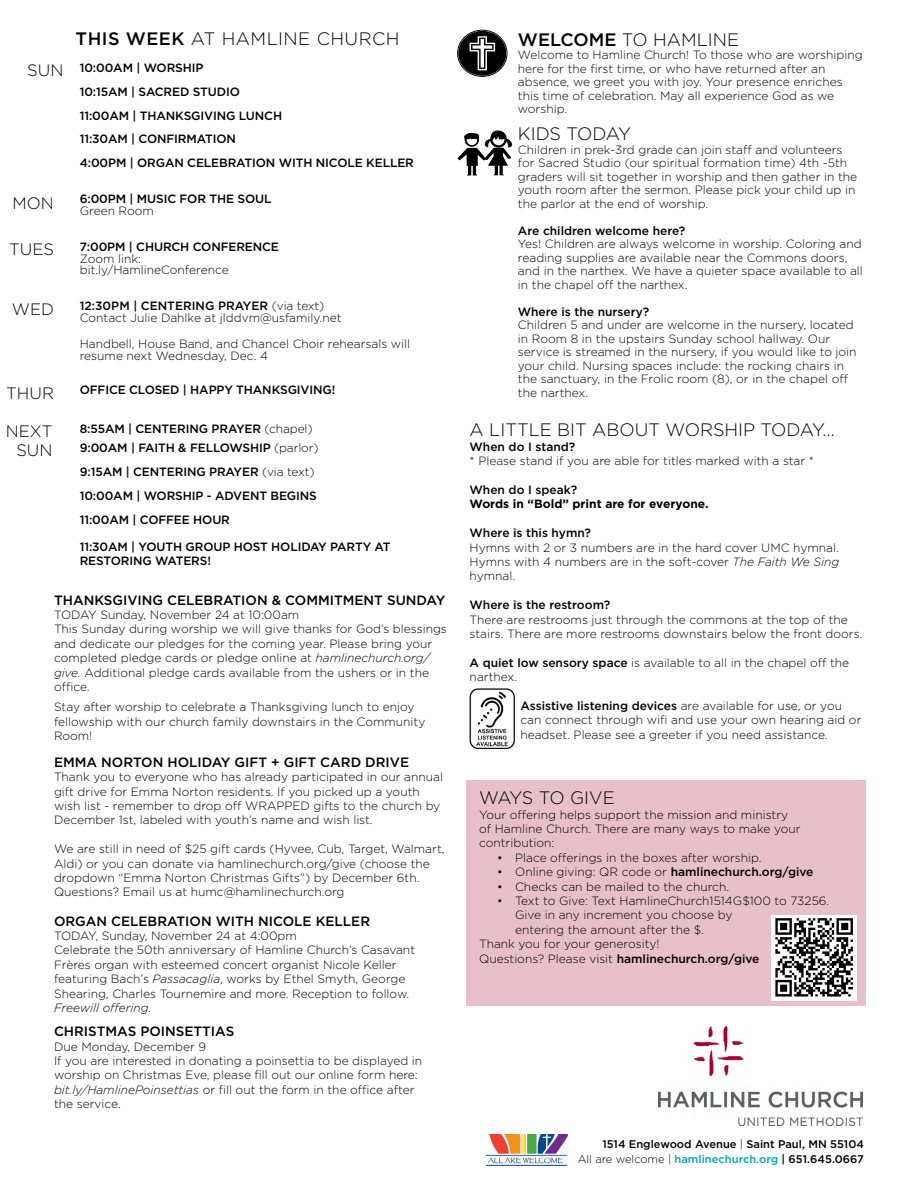
<style>
.page{position:relative;width:918px;height:1188px;background:#fff}
.page>*{position:absolute;margin:0;border:0;box-sizing:border-box;transform-origin:0 0}
.t1{font:300 18px "Gotham";color:#000}
.t2{font:300 18px "Gotham";letter-spacing:.025em;color:#000}
.t3{font:300 18px "Gotham";letter-spacing:-.035em;color:#000}
.t4{font:300 16.5px/19.8px "Gotham";color:#000;text-align:right}
.t5{font:500 13.5px "Gotham";color:#000}
.t6{font:300 12px/14.4px "Gotham";color:#000}
.t7{font:500 12px/23.9px "Gotham";letter-spacing:-.01em;color:#000}
.t8{font:700 12px "Gotham";color:#000}
.t9{font:italic 300 12px "Gotham";color:#000}
.t10{font:500 11.1px/14.7px "Gotham";color:#000;text-align:right}
.s1{font-weight:500}
.s2{font-weight:300}
.s3{font-style:italic}
.s4{color:#00a4b8}
</style>
<div class="page">
<img style="left:658px;top:1027px;width:205px;height:98px">
<img style="left:487px;top:1135px;width:80px;height:31px">
<div style="left:466px;top:780px;width:400px;height:225px;background:#e8c0cc"></div>
<div style="left:459px;top:31px;width:47px;height:44px;background:#000;border-radius:50%"></div>
<div style="left:457px;top:30px;width:50px;height:47px;border:1px solid #000;border-radius:50%"></div>
<div style="left:459px;top:31px;width:47px;height:44px;border:1px solid #000;border-radius:50%"></div>
<svg style="left:470px;top:36px;width:25px;height:34px"></svg>
<svg style="left:457px;top:130px;width:55px;height:45px"></svg>
<div style="left:771px;top:915px;width:86px;height:86px;background:#fff"></div>
<svg style="left:775px;top:918px;width:78px;height:79px"></svg>
<img style="left:469px;top:688px;width:47px;height:60px">
<h2 class="t4" style="left:27px;top:59px;width:38px">SUN</h2>
<h2 class="t4" style="left:13px;top:192px;width:43px">MON</h2>
<h2 class="t4" style="left:9px;top:238px;width:46px">TUES</h2>
<h2 class="t4" style="left:12px;top:299px;width:44px">WED</h2>
<h2 class="t4" style="left:6px;top:383px;width:49px">THUR</h2>
<h2 class="t4" style="left:6px;top:420px;width:48px">NEXT<br>SUN</h2>
<h1 class="t2" style="left:76px;top:27px;width:325px"><span class="s1">THIS WEEK</span> AT HAMLINE CHURCH</h1>
<p class="t7" style="left:80px;top:56px;width:336px">10:00AM | WORSHIP<br>10:15AM | SACRED STUDIO<br>11:00AM | THANKSGIVING LUNCH<br>11:30AM | CONFIRMATION<br>4:00PM | ORGAN CELEBRATION WITH NICOLE KELLER</p>
<p class="t7" style="left:80px;top:187px;width:193px">6:00PM | MUSIC FOR THE SOUL</p>
<p class="t6" style="left:80px;top:203px;width:76px">Green Room</p>
<p class="t7" style="left:80px;top:234px;width:201px">7:00PM | CHURCH CONFERENCE</p>
<p class="t6" style="left:80px;top:252px;width:150px;line-height:11.9px">Zoom link: bit.ly/HamlineConference</p>
<p class="t6" style="left:80px;top:300px;width:263px;line-height:11.9px"><span class="s1">12:30PM | CENTERING PRAYER</span> (via text)<br>Contact Julie Dahlke at jlddvm@usfamily.net</p>
<p class="t6" style="left:80px;top:338px;width:332px;line-height:12px">Handbell, House Band, and Chancel Choir rehearsals will resume next Wednesday, Dec. 4</p>
<p class="t7" style="left:80px;top:377px;width:257px">OFFICE CLOSED | HAPPY THANKSGIVING!</p>
<p class="t7" style="left:80px;top:419px;width:240px;line-height:19.5px">8:55AM | CENTERING PRAYER <span class="s2">(chapel)<br></span>9:00AM | FAITH &amp; FELLOWSHIP <span class="s2">(parlor)</span></p>
<p class="t7" style="left:80px;top:460px;width:239px">9:15AM | CENTERING PRAYER <span class="s2">(via text)<br></span>10:00AM | WORSHIP - ADVENT BEGINS<br>11:00AM | COFFEE HOUR</p>
<p class="t7" style="left:80px;top:540px;width:312px;line-height:13.5px">11:30AM | YOUTH GROUP HOST HOLIDAY PARTY AT<br>RESTORING WATERS!</p>
<p class="t5" style="left:54px;top:591px;width:393px">THANKSGIVING CELEBRATION &amp; COMMITMENT SUNDAY</p>
<p class="t6" style="left:54px;top:607px;width:394px">TODAY Sunday, November 24 at 10:00am<br>This Sunday during worship we will give thanks for God’s blessings and dedicate our pledges for the coming year. Please bring your completed pledge cards or pledge online at <span class="s3">hamlinechurch.org/ give.</span> Additional pledge cards available from the ushers or in the office.</p>
<p class="t6" style="left:54px;top:700px;width:373px">Stay after worship to celebrate a Thanksgiving lunch to enjoy fellowship with our church family downstairs in the Community<br>Room!</p>
<p class="t5" style="left:54px;top:753px;width:357px">EMMA NORTON HOLIDAY GIFT + GIFT CARD DRIVE</p>
<p class="t6" style="left:54px;top:769px;width:391px">Thank you to everyone who has already participated in our annual gift drive for Emma Norton residents. If you picked up a youth wish list - remember to drop off WRAPPED gifts to the church by December 1st, labeled with youth’s name and wish list.</p>
<p class="t6" style="left:54px;top:841px;width:392px">We are still in need of $25 gift cards (Hyvee, Cub, Target, Walmart, Aldi) or you can donate via hamlinechurch.org/give (choose the dropdown “Emma Norton Christmas Gifts”) by December 6th.<br>Questions? Email us at humc@hamlinechurch.org</p>
<p class="t5" style="left:54px;top:912px;width:318px">ORGAN CELEBRATION WITH NICOLE KELLER</p>
<p class="t6" style="left:54px;top:928px;width:363px">TODAY, Sunday, November 24 at 4:00pm<br>Celebrate the 50th anniversary of Hamline Church’s Casavant Frères organ with esteemed concert organist Nicole Keller featuring Bach’s <span class="s3">Passacaglia</span>, works by Ethel Smyth, George Shearing, Charles Tournemire and more. Reception to follow.</p>
<p class="t9" style="left:54px;top:1000px;width:99px">Freewill offering.</p>
<p class="t5" style="left:54px;top:1023px;width:182px">CHRISTMAS POINSETTIAS</p>
<p class="t6" style="left:54px;top:1039px;width:370px">Due Monday, December 9<br>If you are interested in donating a poinsettia to be displayed in worship on Christmas Eve, please fill out our online form here: <span class="s3">bit.ly/HamlinePoinsettias</span> or fill out the form in the office after the service.</p>
<h1 class="t1" style="left:518px;top:28px;width:223px"><span class="s1">WELCOME</span> TO HAMLINE</h1>
<p class="t6" style="left:518px;top:48px;width:346px;line-height:13.5px">Welcome to Hamline Church! To those who are worshiping here for the first time, or who have returned after an absence, we greet you with joy. Your presence enriches this time of celebration. May all experience God as we worship.</p>
<h1 class="t1" style="left:518px;top:123px;width:114px">KIDS TODAY</h1>
<p class="t6" style="left:518px;top:143px;width:341px;line-height:13.5px">Children in prek-3rd grade can join staff and volunteers for Sacred Studio (our spiritual formation time) 4th -5th graders will sit together in worship and then gather in the youth room after the sermon. Please pick your child up in the parlor at the end of worship.</p>
<p class="t7" style="left:518px;top:219px;width:169px">Are children welcome here?</p>
<p class="t6" style="left:518px;top:237px;width:347px;line-height:13.5px">Yes! Children are always welcome in worship. Coloring and reading supplies are available near the Commons doors, and in the narthex. We have a quieter space available to all in the chapel off the narthex.</p>
<p class="t7" style="left:518px;top:300px;width:133px">Where is the nursery?</p>
<p class="t6" style="left:518px;top:318px;width:340px;line-height:13.5px">Children 5 and under are welcome in the nursery, located in Room 8 in the upstairs Sunday school hallway. Our service is streamed in the nursery, if you would like to join your child. Nursing spaces include: the rocking chairs in the sanctuary, in the Frolic room (8), or in the chapel off the narthex.</p>
<h1 class="t1" style="left:470px;top:419px;width:367px">A LITTLE BIT ABOUT WORSHIP TODAY...</h1>
<p class="t7" style="left:470px;top:434px;width:107px">When do I stand?</p>
<p class="t6" style="left:470px;top:453px;width:346px">* Please stand if you are able for titles marked with a star *</p>
<p class="t7" style="left:470px;top:478px;width:109px">When do I speak?</p>
<p class="t8" style="left:470px;top:496px;width:240px">Words in “Bold” print are for everyone.</p>
<p class="t7" style="left:470px;top:521px;width:123px">Where is this hymn?</p>
<p class="t6" style="left:470px;top:540px;width:371px;text-align:justify">Hymns with 2 or 3 numbers are in the hard cover UMC hymnal.<br>Hymns with 4 numbers are in the soft-cover <span class="s3">The Faith We Sing </span>hymnal.</p>
<p class="t7" style="left:470px;top:593px;width:142px">Where is the restroom?</p>
<p class="t6" style="left:470px;top:612px;width:394px">There are restrooms just through the commons at the top of the stairs. There are more restrooms downstairs below the front doors.</p>
<p class="t6" style="left:470px;top:655px;width:381px"><span class="s1">A quiet low sensory space</span> is available to all in the chapel off the narthex.</p>
<p class="t6" style="left:520px;top:698px;width:343px"><span class="s1">Assistive listening devices</span> are available for use, or you can connect through wifi and use your own hearing aid or headset. Please see a greeter if you need assistance.</p>
<h1 class="t3" style="left:479px;top:787px;width:137px">WAYS TO GIVE</h1>
<p class="t6" style="left:479px;top:807px;width:323px">Your offering helps support the mission and ministry of Hamline Church. There are many ways to make your contribution:</p>
<p class="t6" style="left:497px;top:850px;width:266px">• Place offerings in the boxes after worship.</p>
<p class="t6" style="left:497px;top:865px;width:318px">• Online giving: QR code or <span class="s1">hamlinechurch.org/give</span></p>
<p class="t6" style="left:497px;top:879px;width:234px">• Checks can be mailed to the church.</p>
<p class="t6" style="left:497px;top:893px;width:334px">• Text to Give: Text HamlineChurch1514G$100 to 73256.</p>
<p class="t6" style="left:515px;top:908px;width:219px">Give in any increment you choose by</p>
<p class="t6" style="left:515px;top:922px;width:190px">entering the amount after the $.</p>
<p class="t6" style="left:479px;top:937px;width:182px">Thank you for your generosity!</p>
<p class="t7" style="left:479px;top:946px;width:282px"><span class="s2">Questions? Please visit</span> hamlinechurch.org/give</p>
<p class="t10" style="left:578px;top:1137px;width:288px">1514 Englewood Avenue <span class="s2">|</span> Saint Paul, MN 55104<br><span class="s2">All are welcome |</span> <span class="s4">hamlinechurch.org</span> | 651.645.0667</p>
</div>
